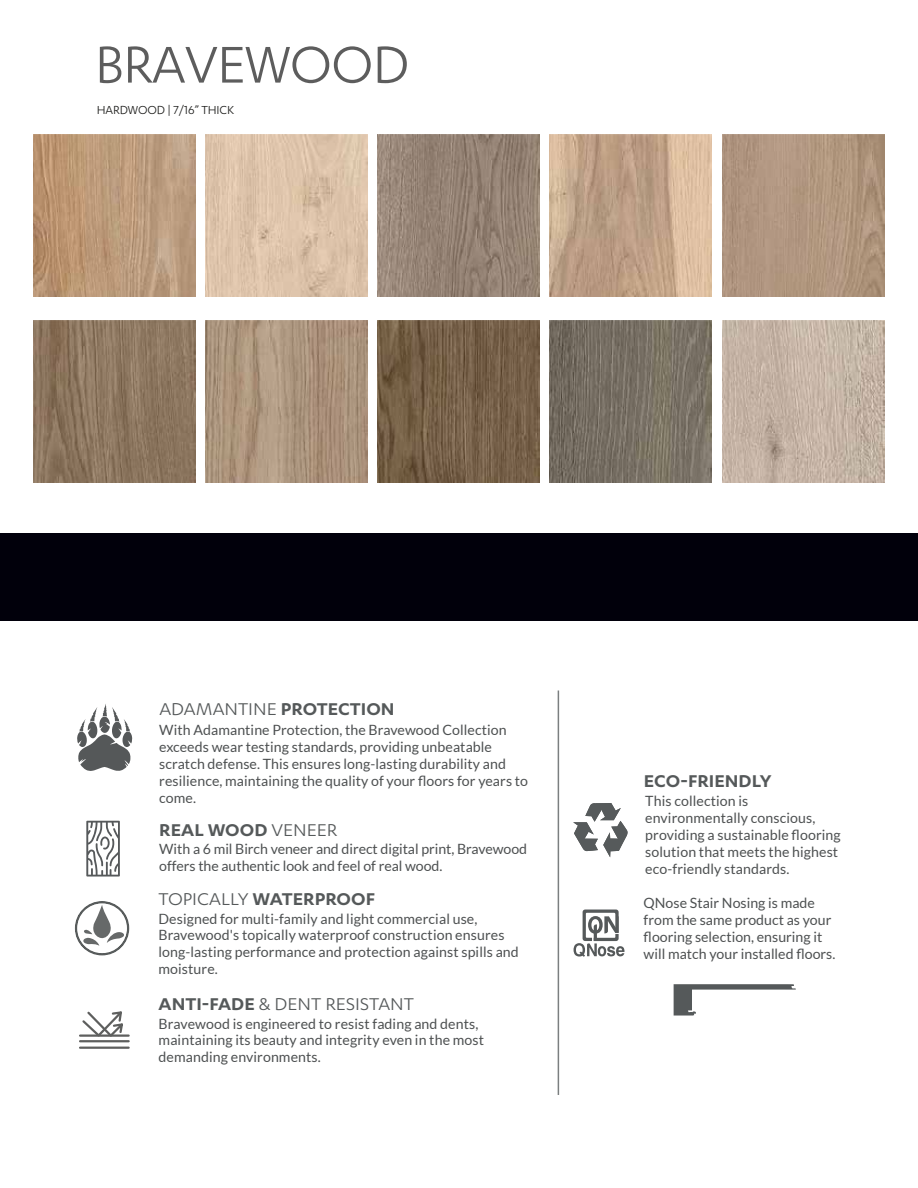
<style>
.page{position:relative;width:918px;height:1188px;background:#fff}
.page>*{position:absolute;margin:0;border:0;box-sizing:border-box;transform-origin:0 0}
.t1{font:60px "Karbon";letter-spacing:-.015em;color:#5d5d5d}
.t2{font:600 19.8px "Karbon";color:#55595a;scale:1.06 1}
.t3{font:19.8px "Karbon";color:#55595a;scale:1.06 1}
.t4{font:14.1px/17px "Lato";letter-spacing:.005em;color:#4d5051}
.t5{font:13.5px "Karbon";letter-spacing:-.01em;color:#1d1d1b}
.s1{font-weight:600}
.s2{font-weight:400}
</style>
<div class="page">
<div style="left:0;top:533px;width:918px;height:87px;background:#01000b"></div>
<img style="left:34px;top:134px;width:162px;height:162px">
<img style="left:205px;top:134px;width:162px;height:162px">
<img style="left:377px;top:134px;width:162px;height:162px">
<img style="left:550px;top:134px;width:162px;height:162px">
<img style="left:722px;top:134px;width:162px;height:162px">
<img style="left:34px;top:320px;width:162px;height:162px">
<img style="left:205px;top:320px;width:162px;height:162px">
<img style="left:377px;top:320px;width:162px;height:162px">
<img style="left:550px;top:320px;width:162px;height:162px">
<img style="left:722px;top:320px;width:162px;height:162px">
<svg style="left:77px;top:704px;width:55px;height:67px"></svg>
<hr style="left:558px;top:691px;width:1px;height:404px;background:#7b7f80">
<svg style="left:574px;top:910px;width:51px;height:47px"></svg>
<svg style="left:674px;top:984px;width:122px;height:32px"></svg>
<svg style="left:573px;top:803px;width:55px;height:54px"></svg>
<svg style="left:74px;top:901px;width:56px;height:55px"></svg>
<svg style="left:86px;top:821px;width:34px;height:55px"></svg>
<hr style="left:80px;top:1034px;width:49px;height:3px;background:#5e5f5e">
<svg style="left:80px;top:1011px;width:47px;height:26px"></svg>
<hr style="left:80px;top:1040px;width:49px;height:2px;background:#5e5f5e">
<hr style="left:80px;top:1047px;width:49px;height:2px;background:#5e5f5e">
<h1 class="t1" style="left:95px;top:31px;width:316px">BRAVEWOOD</h1>
<p class="t5" style="left:97px;top:102px;width:139px">HARDWOOD | 7/16” THICK</p>
<h2 class="t3" style="left:159px;top:699px;width:224px">ADAMANTINE <span class="s1">PROTECTION</span></h2>
<p class="t4" style="left:159px;top:722px;width:370px">With Adamantine Protection, the Bravewood Collection exceeds wear testing standards, providing unbeatable scratch defense. This ensures long-lasting durability and resilience, maintaining the quality of your floors for years to come.</p>
<h2 class="t2" style="left:159px;top:819px;width:170px">REAL WOOD <span class="s2">VENEER</span></h2>
<p class="t4" style="left:159px;top:841px;width:369px">With a 6 mil Birch veneer and direct digital print, Bravewood offers the authentic look and feel of real wood.</p>
<h2 class="t2" style="left:158px;top:888px;width:206px"><span class="s2">TOPICALLY</span> WATERPROOF</h2>
<p class="t4" style="left:158px;top:910px;width:362px">Designed for multi-family and light commercial use, Bravewood's topically waterproof construction ensures long-lasting performance and protection against spills and moisture.</p>
<h2 class="t3" style="left:159px;top:993px;width:242px"><span class="s1">ANTI-FADE</span> &amp; DENT RESISTANT</h2>
<p class="t4" style="left:159px;top:1015px;width:327px">Bravewood is engineered to resist fading and dents, maintaining its beauty and integrity even in the most demanding environments.</p>
<h2 class="t2" style="left:644px;top:770px;width:122px">ECO-FRIENDLY</h2>
<p class="t4" style="left:645px;top:792px;width:197px">This collection is environmentally conscious, providing a sustainable flooring solution that meets the highest eco-friendly standards.</p>
<p class="t4" style="left:644px;top:894px;width:193px">QNose Stair Nosing is made from the same product as your flooring selection, ensuring it will match your installed floors.</p>
</div>
